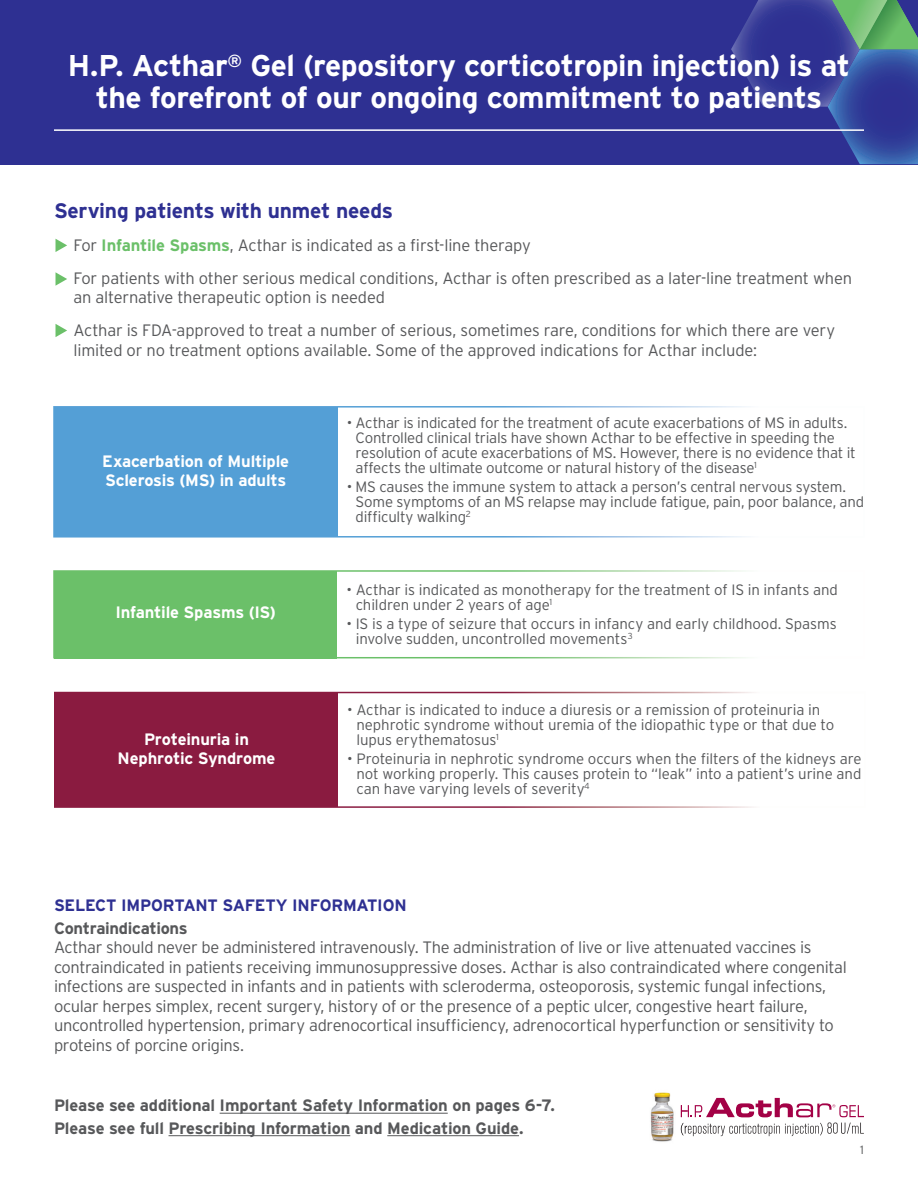
<style>
.page{position:relative;width:918px;height:1188px;background:#fff}
.page>*{position:absolute;margin:0;border:0;box-sizing:border-box;transform-origin:0 0}
.t1{font:700 30px/31.5px "Interstate";letter-spacing:-.015em;color:#fff;text-align:center}
.t2{font:700 21px "Interstate";letter-spacing:-.015em;color:#2e3092}
.t3{font:300 16.5px/19.5px "Interstate";letter-spacing:-.02em;color:#57585a}
.t4{font:700 16.5px/22.5px "Interstate";letter-spacing:-.01em;color:#57585a}
.t5{font:700 16.5px/19.5px "Interstate";letter-spacing:-.01em;color:#fff}
.t6{font:700 16.5px "Interstate";letter-spacing:-.015em;color:#2e3092}
.t7{font:300 15px/15px "Interstate";letter-spacing:-.015em;color:#57585a}
.t8{font:300 12px "Interstate";color:#57585a}
.s1{font-weight:700;color:#6bc069}
</style>
<div class="page">
<img style="left:650px;top:1092px;width:34px;height:50px">
<svg style="left:681px;top:1123px;width:183px;height:13px"></svg>
<svg style="left:681px;top:1098px;width:183px;height:19px"></svg>
<div style="left:0;top:0;width:918px;height:164px;background:#2e3092"></div>
<svg style="left:731px;top:0;width:187px;height:164px"></svg>
<svg style="left:56px;top:239px;width:11px;height:13px"></svg>
<svg style="left:56px;top:272px;width:11px;height:14px"></svg>
<svg style="left:56px;top:324px;width:11px;height:13px"></svg>
<hr style="left:54px;top:129px;width:810px;height:2px;background:#fff">
<hr style="left:220px;top:1113px;width:228px;height:1px;background:#57585a">
<hr style="left:169px;top:1135px;width:181px;height:1px;background:#57585a">
<hr style="left:387px;top:1135px;width:132px;height:1px;background:#57585a">
<svg style="left:53px;top:570px;width:693px;height:88px"></svg>
<div style="left:54px;top:571px;width:283px;height:87px;background:#6bc069"></div>
<svg style="left:53px;top:406px;width:694px;height:132px"></svg>
<div style="left:54px;top:407px;width:284px;height:130px;background:#549fd6"></div>
<svg style="left:54px;top:692px;width:700px;height:116px"></svg>
<div style="left:55px;top:692px;width:283px;height:115px;background:#8a1b40"></div>
<h1 class="t1" style="left:68px;top:50px;width:784px">H.P. Acthar<sup>®</sup> Gel (repository corticotropin injection) is at the forefront of our ongoing commitment to patients</h1>
<h2 class="t2" style="left:54px;top:199px;width:341px">Serving patients with unmet needs</h2>
<p class="t3" style="left:73px;top:228px;width:780px;line-height:33px">For <span class="s1">Infantile Spasms</span>, Acthar is indicated as a first-line therapy<br>For patients with other serious medical conditions, Acthar is often prescribed as a later-line treatment when</p>
<p class="t3" style="left:73px;top:281px;width:763px;line-height:33px">an alternative therapeutic option is needed<br>Acthar is FDA-approved to treat a number of serious, sometimes rare, conditions for which there are very</p>
<p class="t3" style="left:74px;top:340px;width:685px">limited or no treatment options available. Some of the approved indications for Acthar include:</p>
<p class="t5" style="left:102px;top:451px;width:188px">Exacerbation of Multiple<br>Sclerosis (MS) in adults</p>
<p class="t5" style="left:115px;top:602px;width:162px">Infantile Spasms (IS)</p>
<p class="t5" style="left:118px;top:729px;width:159px;text-align:center">Proteinuria in<br>Nephrotic Syndrome</p>
<p class="t7" style="left:356px;top:415px;width:502px;text-indent:-9px">• Acthar is indicated for the treatment of acute exacerbations of MS in adults.<br>Controlled clinical trials have shown Acthar to be effective in speeding the resolution of acute exacerbations of MS. However, there is no evidence that it affects the ultimate outcome or natural history of the disease<sup>1</sup></p>
<p class="t7" style="left:356px;top:479px;width:510px;text-indent:-9px">• MS causes the immune system to attack a person’s central nervous system.<br>Some symptoms of an MS relapse may include fatigue, pain, poor balance, and difficulty walking<sup>2</sup></p>
<p class="t7" style="left:356px;top:582px;width:484px;text-indent:-9px">• Acthar is indicated as monotherapy for the treatment of IS in infants and children under 2 years of age<sup>1</sup></p>
<p class="t7" style="left:356px;top:616px;width:482px;text-indent:-9px">• IS is a type of seizure that occurs in infancy and early childhood. Spasms involve sudden, uncontrolled movements<sup>3</sup></p>
<p class="t7" style="left:356px;top:702px;width:479px;text-indent:-9px">• Acthar is indicated to induce a diuresis or a remission of proteinuria in nephrotic syndrome without uremia of the idiopathic type or that due to lupus erythematosus<sup>1</sup></p>
<p class="t7" style="left:356px;top:751px;width:507px;text-align:justify;text-indent:-9px">• Proteinuria in nephrotic syndrome occurs when the filters of the kidneys are not working properly. This causes protein to “leak” into a patient’s urine and can have varying levels of severity<sup>4</sup></p>
<p class="t6" style="left:54px;top:896px;width:354px">SELECT IMPORTANT SAFETY INFORMATION</p>
<p class="t4" style="left:54px;top:917px;width:135px">Contraindications</p>
<p class="t3" style="left:54px;top:938px;width:794px">Acthar should never be administered intravenously. The administration of live or live attenuated vaccines is contraindicated in patients receiving immunosuppressive doses. Acthar is also contraindicated where congenital infections are suspected in infants and in patients with scleroderma, osteoporosis, systemic fungal infections, ocular herpes simplex, recent surgery, history of or the presence of a peptic ulcer, congestive heart failure, uncontrolled hypertension, primary adrenocortical insufficiency, adrenocortical hyperfunction or sensitivity to proteins of porcine origins.</p>
<p class="t4" style="left:54px;top:1094px;width:502px">Please see additional Important Safety Information on pages 6-7.<br>Please see full Prescribing Information and Medication Guide.</p>
<p class="t8" style="left:860px;top:1143px;width:5px">1</p>
</div>
